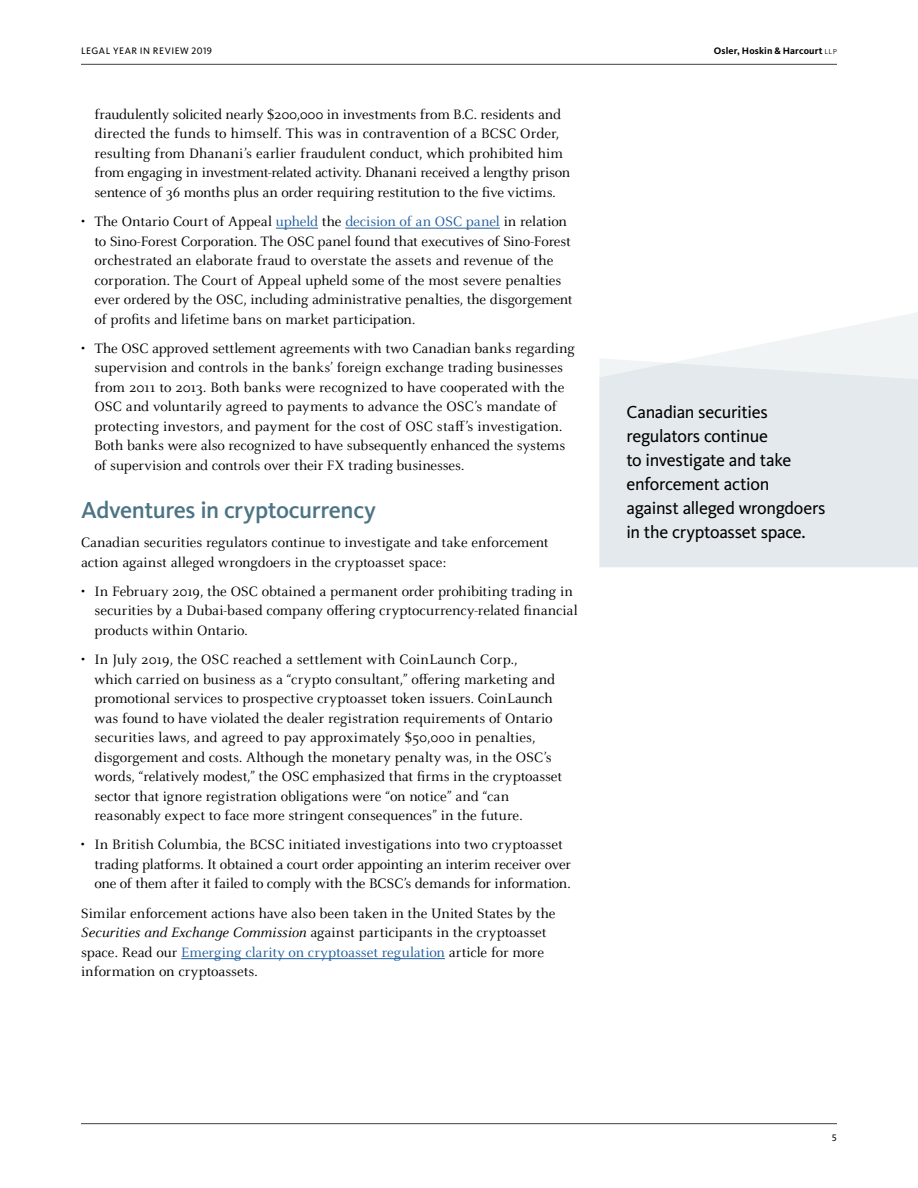
<style>
.page{position:relative;width:918px;height:1188px;background:#fff}
.page>*{position:absolute;margin:0;border:0;box-sizing:border-box;transform-origin:0 0}
.t1{font:500 24px "Kievit Pro";letter-spacing:-.015em;color:#4c7485}
.t2{font:18px/24px "Kievit Pro";letter-spacing:-.02em;color:#000}
.t3{font:15px/19.5px "Celeste OT";letter-spacing:-.005em;color:#000}
.t4{font:700 9.75px "Kievit Pro";letter-spacing:.015em;color:#000}
.t5{font:9.75px "Kievit Pro";letter-spacing:.055em;color:#000}
.s1{font-weight:300}
.s2{color:#215e9e}
.s3{font-style:italic}
</style>
<div class="page">
<hr style="left:81px;top:64px;width:756px;height:1px;background:#414141">
<hr style="left:276px;top:228px;width:42px;height:1px;background:#215e9e">
<hr style="left:345px;top:228px;width:155px;height:1px;background:#215e9e">
<hr style="left:181px;top:958px;width:264px;height:1px;background:#215e9e">
<svg style="left:697px;top:312px;width:221px;height:46px;fill:#f3f6f7"></svg>
<div style="left:599px;top:358px;width:319px;height:209px;background:#e3e9ec"></div>
<hr style="left:81px;top:1123px;width:756px;height:1px;background:#414141">
<p class="t5" style="left:81px;top:45px;width:132px">LEGAL YEAR IN REVIEW 2019</p>
<p class="t4" style="left:714px;top:45px;width:125px">Osler, Hoskin &amp; Harcourt <span class="s1">llp</span></p>
<p class="t3" style="left:94px;top:105px;width:477px">fraudulently solicited nearly $200,000 in investments from B.C. residents and directed the funds to himself. This was in contravention of a BCSC Order, resulting from Dhanani’s earlier fraudulent conduct, which prohibited him from engaging in investment-related activity. Dhanani received a lengthy prison sentence of 36 months plus an order requiring restitution to the five victims.</p>
<p class="t3" style="left:94px;top:212px;width:480px;text-indent:-14px">• The Ontario Court of Appeal <span class="s2">upheld</span> the <span class="s2">decision of an OSC panel</span> in relation to Sino-Forest Corporation. The OSC panel found that executives of Sino-Forest orchestrated an elaborate fraud to overstate the assets and revenue of the corporation. The Court of Appeal upheld some of the most severe penalties ever ordered by the OSC, including administrative penalties, the disgorgement of profits and lifetime bans on market participation.</p>
<p class="t3" style="left:94px;top:339px;width:482px;text-indent:-14px">• The OSC approved settlement agreements with two Canadian banks regarding supervision and controls in the banks’ foreign exchange trading businesses from 2011 to 2013. Both banks were recognized to have cooperated with the OSC and voluntarily agreed to payments to advance the OSC’s mandate of protecting investors, and payment for the cost of OSC staff’s investigation.<br>Both banks were also recognized to have subsequently enhanced the systems of supervision and controls over their FX trading businesses.</p>
<h1 class="t1" style="left:81px;top:495px;width:297px">Adventures in cryptocurrency</h1>
<p class="t3" style="left:81px;top:533px;width:469px">Canadian securities regulators continue to investigate and take enforcement action against alleged wrongdoers in the cryptoasset space:</p>
<p class="t3" style="left:94px;top:582px;width:485px;text-indent:-14px">• In February 2019, the OSC obtained a permanent order prohibiting trading in securities by a Dubai-based company offering cryptocurrency-related financial products within Ontario.</p>
<p class="t3" style="left:94px;top:650px;width:469px;text-indent:-13px">• In July 2019, the OSC reached a settlement with CoinLaunch Corp.,<br>which carried on business as a “crypto consultant,” offering marketing and promotional services to prospective cryptoasset token issuers. CoinLaunch was found to have violated the dealer registration requirements of Ontario securities laws, and agreed to pay approximately $50,000 in penalties, disgorgement and costs. Although the monetary penalty was, in the OSC’s words, “relatively modest,” the OSC emphasized that firms in the cryptoasset sector that ignore registration obligations were “on notice” and “can reasonably expect to face more stringent consequences” in the future.</p>
<p class="t3" style="left:94px;top:835px;width:478px;text-indent:-14px">• In British Columbia, the BCSC initiated investigations into two cryptoasset trading platforms. It obtained a court order appointing an interim receiver over one of them after it failed to comply with the BCSC’s demands for information.</p>
<p class="t3" style="left:81px;top:903px;width:476px">Similar enforcement actions have also been taken in the United States by the <span class="s3">Securities and Exchange Commission</span> against participants in the cryptoasset space. Read our <span class="s2">Emerging clarity on cryptoasset regulation</span> article for more information on cryptoassets.</p>
<p class="t2" style="left:626px;top:400px;width:201px">Canadian securities regulators continue<br>to investigate and take enforcement action against alleged wrongdoers in the cryptoasset space.</p>
<p class="t5" style="left:832px;top:1132px;width:7px">5</p>
</div>
